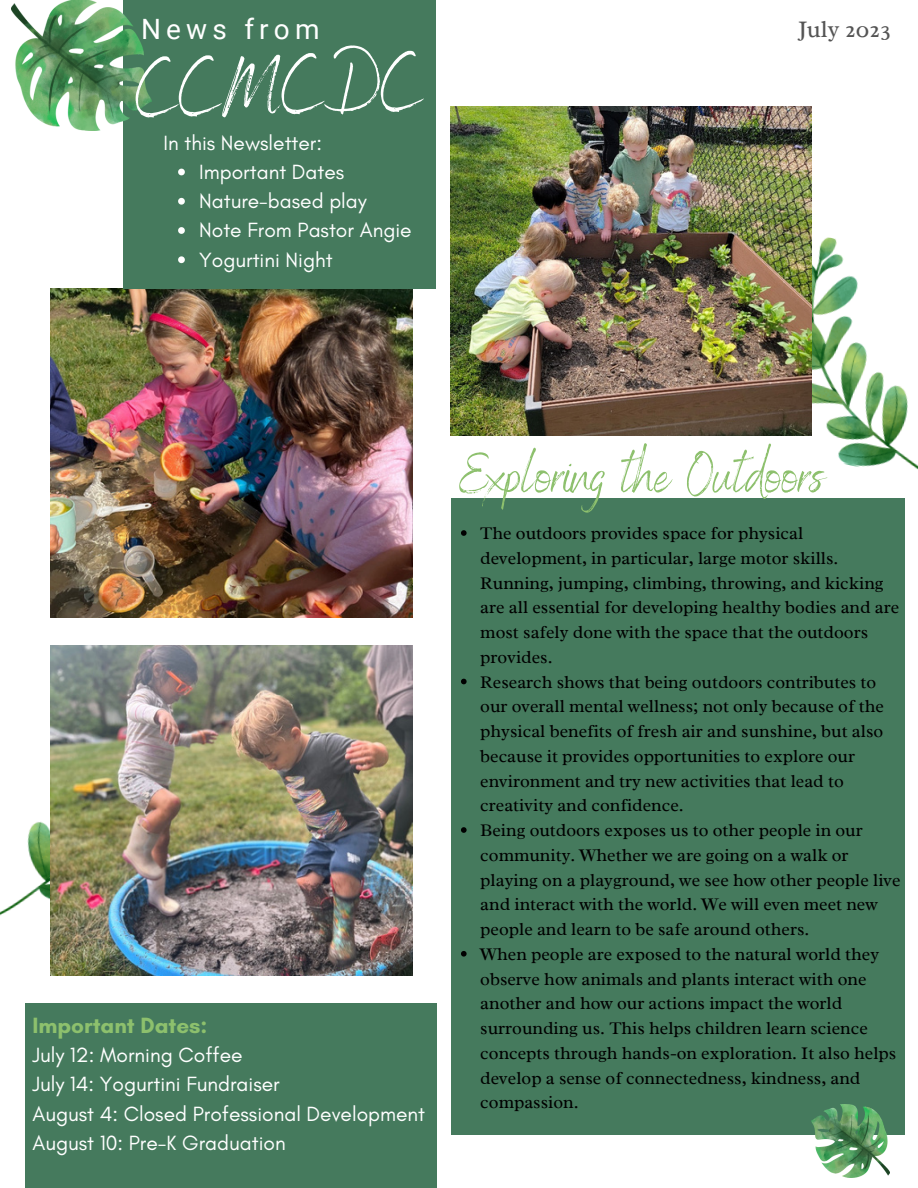
<style>
.page{position:relative;width:918px;height:1188px;background:#fff}
.page>*{position:absolute;margin:0;border:0;box-sizing:border-box;transform-origin:0 0}
.t1{font:81px "Benedict";color:#fff}
.t2{font:55.5px "Benedict";color:#8dc06d}
.t3{font:28.05px "Roboto";letter-spacing:.185em;color:#fff}
.t4{font:24px "Radley";color:#545454}
.t5{font:700 22.5px "Glacial Indifference";color:#8dc06d}
.t6{font:21px "Glacial Indifference";color:#fff}
.t7{font:18px/24.8px "Radley";color:#000}
</style>
<div class="page">
<img style="left:51px;top:288px;width:361px;height:330px">
<div style="left:451px;top:498px;width:454px;height:637px;background:#457a5d"></div>
<div style="left:123px;top:0;width:313px;height:288px;background:#457a5d"></div>
<div style="left:25px;top:1003px;width:411px;height:185px;background:#457a5d"></div>
<img style="left:11px;top:0;width:140px;height:130px">
<img style="left:812px;top:237px;width:106px;height:233px">
<img style="left:811px;top:1104px;width:79px;height:73px">
<img style="left:0;top:667px;width:51px;height:253px">
<img style="left:451px;top:106px;width:361px;height:330px">
<img style="left:51px;top:646px;width:361px;height:329px">
<svg style="left:461px;top:530px;width:6px;height:6px"></svg>
<svg style="left:461px;top:679px;width:6px;height:5px"></svg>
<svg style="left:461px;top:827px;width:6px;height:6px"></svg>
<svg style="left:461px;top:951px;width:6px;height:6px"></svg>
<svg style="left:178px;top:169px;width:7px;height:6px"></svg>
<svg style="left:178px;top:198px;width:7px;height:7px"></svg>
<svg style="left:178px;top:227px;width:7px;height:7px"></svg>
<svg style="left:178px;top:256px;width:7px;height:7px"></svg>
<p class="t3" style="left:141px;top:13px;width:180px">News from</p>
<p class="t4" style="left:798px;top:14px;width:94px">July 2023</p>
<p class="t1" style="left:134px;top:38px;width:290px;rotate:-1deg">CCMCDC</p>
<p class="t6" style="left:163px;top:130px;width:160px">In this Newsletter:</p>
<p class="t6" style="left:199px;top:159px;width:147px">Important Dates</p>
<p class="t6" style="left:199px;top:188px;width:169px">Nature-based play</p>
<p class="t6" style="left:199px;top:217px;width:214px">Note From Pastor Angie</p>
<p class="t6" style="left:199px;top:247px;width:135px">Yogurtini Night</p>
<p class="t5" style="left:32px;top:1012px;width:177px">Important Dates:</p>
<p class="t6" style="left:32px;top:1042px;width:212px">July 12: Morning Coffee</p>
<p class="t6" style="left:32px;top:1072px;width:249px">July 14: Yogurtini Fundraiser</p>
<p class="t6" style="left:32px;top:1101px;width:394px">August 4: Closed Professional Development</p>
<p class="t6" style="left:32px;top:1130px;width:255px">August 10: Pre-K Graduation</p>
<p class="t2" style="left:459px;top:439px;width:366px">Exploring the Outdoors</p>
<p class="t7" style="left:480px;top:521px;width:420px">The outdoors provides space for physical development, in particular, large motor skills.<br>Running, jumping, climbing, throwing, and kicking are all essential for developing healthy bodies and are most safely done with the space that the outdoors provides.</p>
<p class="t7" style="left:480px;top:669px;width:405px">Research shows that being outdoors contributes to our overall mental wellness; not only because of the physical benefits of fresh air and sunshine, but also because it provides opportunities to explore our environment and try new activities that lead to creativity and confidence.</p>
<p class="t7" style="left:480px;top:818px;width:422px">Being outdoors exposes us to other people in our community. Whether we are going on a walk or playing on a playground, we see how other people live and interact with the world. We will even meet new people and learn to be safe around others.</p>
<p class="t7" style="left:480px;top:942px;width:418px">When people are exposed to the natural world they observe how animals and plants interact with one another and how our actions impact the world surrounding us. This helps children learn science concepts through hands-on exploration. It also helps develop a sense of connectedness, kindness, and compassion.</p>
</div>
